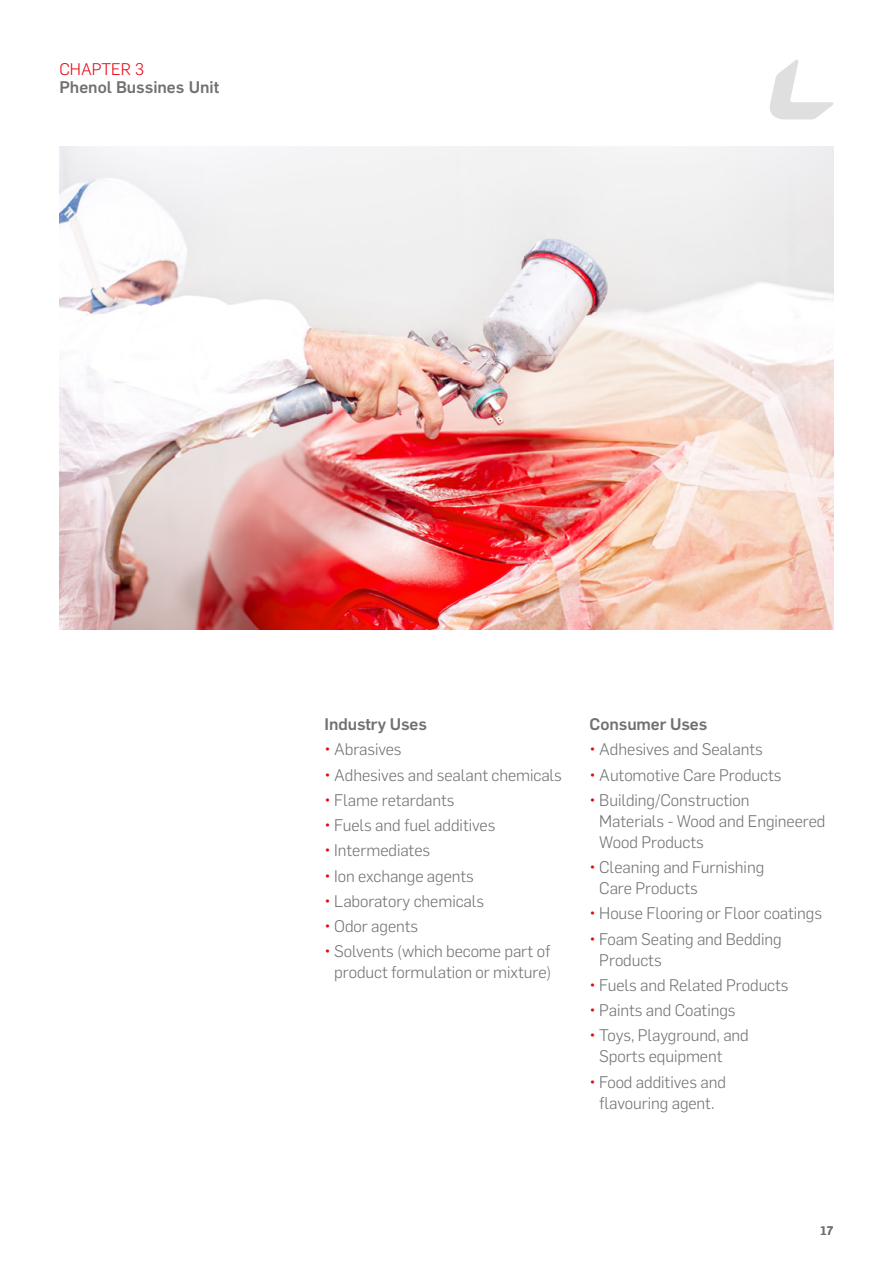
<style>
.page{position:relative;width:893px;height:1263px;background:#fff}
.page>*{position:absolute;margin:0;border:0;box-sizing:border-box;transform-origin:0 0}
.t1{font:300 16.5px/21px "Flama";letter-spacing:-.005em;color:#707272}
.t2{font:500 16.5px "Flama";letter-spacing:-.005em;color:#707272}
.t3{font:300 16.5px "Flama";color:#e30613}
.t4{font:500 12px "Flama";color:#707272}
.s1{color:#e30613}
</style>
<div class="page">
<svg style="left:770px;top:60px;width:64px;height:59px"></svg>
<img style="left:60px;top:147px;width:773px;height:482px">
<p class="t3" style="left:60px;top:58px;width:86px">CHAPTER 3</p>
<p class="t2" style="left:60px;top:75px;width:161px">Phenol Bussines Unit</p>
<p class="t2" style="left:325px;top:712px;width:104px">Industry Uses</p>
<p class="t1" style="left:325px;top:738px;width:79px"><span class="s1">•</span> Abrasives</p>
<p class="t1" style="left:325px;top:763px;width:239px"><span class="s1">•</span> Adhesives and sealant chemicals</p>
<p class="t1" style="left:325px;top:788px;width:132px"><span class="s1">•</span> Flame retardants</p>
<p class="t1" style="left:325px;top:814px;width:172px"><span class="s1">•</span> Fuels and fuel additives</p>
<p class="t1" style="left:325px;top:839px;width:107px"><span class="s1">•</span> Intermediates</p>
<p class="t1" style="left:325px;top:864px;width:151px"><span class="s1">•</span> Ion exchange agents</p>
<p class="t1" style="left:325px;top:889px;width:161px"><span class="s1">•</span> Laboratory chemicals</p>
<p class="t1" style="left:325px;top:915px;width:95px"><span class="s1">•</span> Odor agents</p>
<p class="t1" style="left:325px;top:940px;width:228px;text-align:center"><span class="s1">•</span> Solvents (which become part of product formulation or mixture)</p>
<p class="t2" style="left:590px;top:712px;width:119px">Consumer Uses</p>
<p class="t1" style="left:590px;top:738px;width:175px"><span class="s1">•</span> Adhesives and Sealants</p>
<p class="t1" style="left:590px;top:763px;width:193px"><span class="s1">•</span> Automotive Care Products</p>
<p class="t1" style="left:599px;top:788px;width:228px;text-indent:-10px"><span class="s1">•</span> Building/Construction<br>Materials - Wood and Engineered<br>Wood Products</p>
<p class="t1" style="left:599px;top:856px;width:166px;text-indent:-10px"><span class="s1">•</span> Cleaning and Furnishing<br>Care Products</p>
<p class="t1" style="left:590px;top:902px;width:234px"><span class="s1">•</span> House Flooring or Floor coatings</p>
<p class="t1" style="left:599px;top:927px;width:184px;text-indent:-10px"><span class="s1">•</span> Foam Seating and Bedding<br>Products</p>
<p class="t1" style="left:590px;top:973px;width:200px"><span class="s1">•</span> Fuels and Related Products</p>
<p class="t1" style="left:590px;top:999px;width:147px"><span class="s1">•</span> Paints and Coatings</p>
<p class="t1" style="left:599px;top:1024px;width:151px;text-indent:-10px"><span class="s1">•</span> Toys, Playground, and<br>Sports equipment</p>
<p class="t1" style="left:590px;top:1070px;width:138px;text-align:center"><span class="s1">•</span> Food additives and flavouring agent.</p>
<p class="t4" style="left:820px;top:1222px;width:14px">17</p>
</div>
